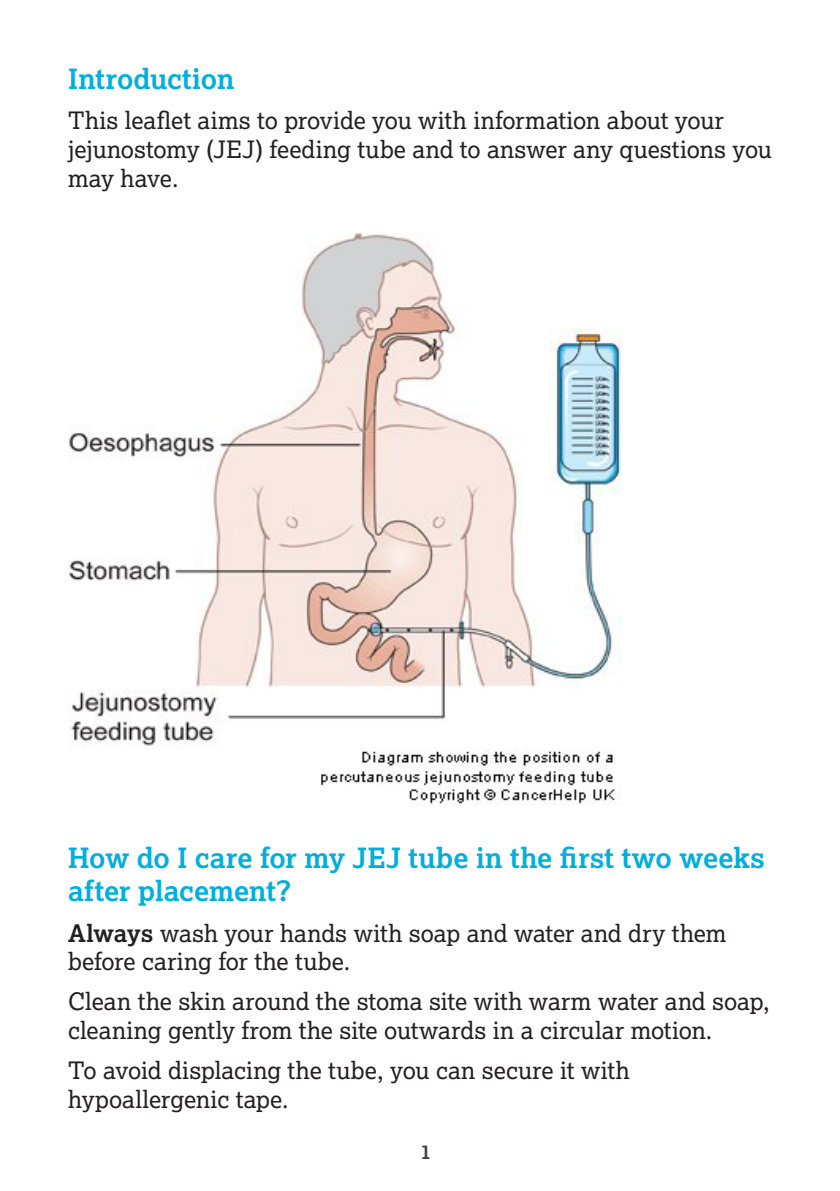
<style>
.page{position:relative;width:840px;height:1191px;background:#fff}
.page>*{position:absolute;margin:0;border:0;box-sizing:border-box;transform-origin:0 0}
.Headings{font:700 28px/33.6px "Lexia";color:#00aedc}
.Lexia_body{font:24px/28.8px "Lexia";color:#231f20}
.t1{font:700 20px "Lexia";color:#3e3e3f}
.s1{font-weight:700}
</style>
<div class="page">
<img style="left:69px;top:232px;width:552px;height:572px">
<p class="Headings" style="left:68px;top:62px;width:168px">Introduction</p>
<p class="Lexia_body" style="left:68px;top:106px;width:704px">This leaflet aims to provide you with information about your jejunostomy (JEJ) feeding tube and to answer any questions you may have.</p>
<p class="Headings" style="left:68px;top:840px;width:698px">How do I care for my JEJ tube in the first two weeks after placement?</p>
<p class="Lexia_body" style="left:68px;top:917px;width:659px"><span class="s1">Always</span> wash your hands with soap and water and dry them before caring for the tube.</p>
<p class="Lexia_body" style="left:68px;top:986px;width:702px">Clean the skin around the stoma site with warm water and soap, cleaning gently from the site outwards in a circular motion.</p>
<p class="Lexia_body" style="left:68px;top:1055px;width:563px">To avoid displacing the tube, you can secure it with hypoallergenic tape.</p>
<p class="t1" style="left:420px;top:1139px;width:12px">1</p>
</div>
